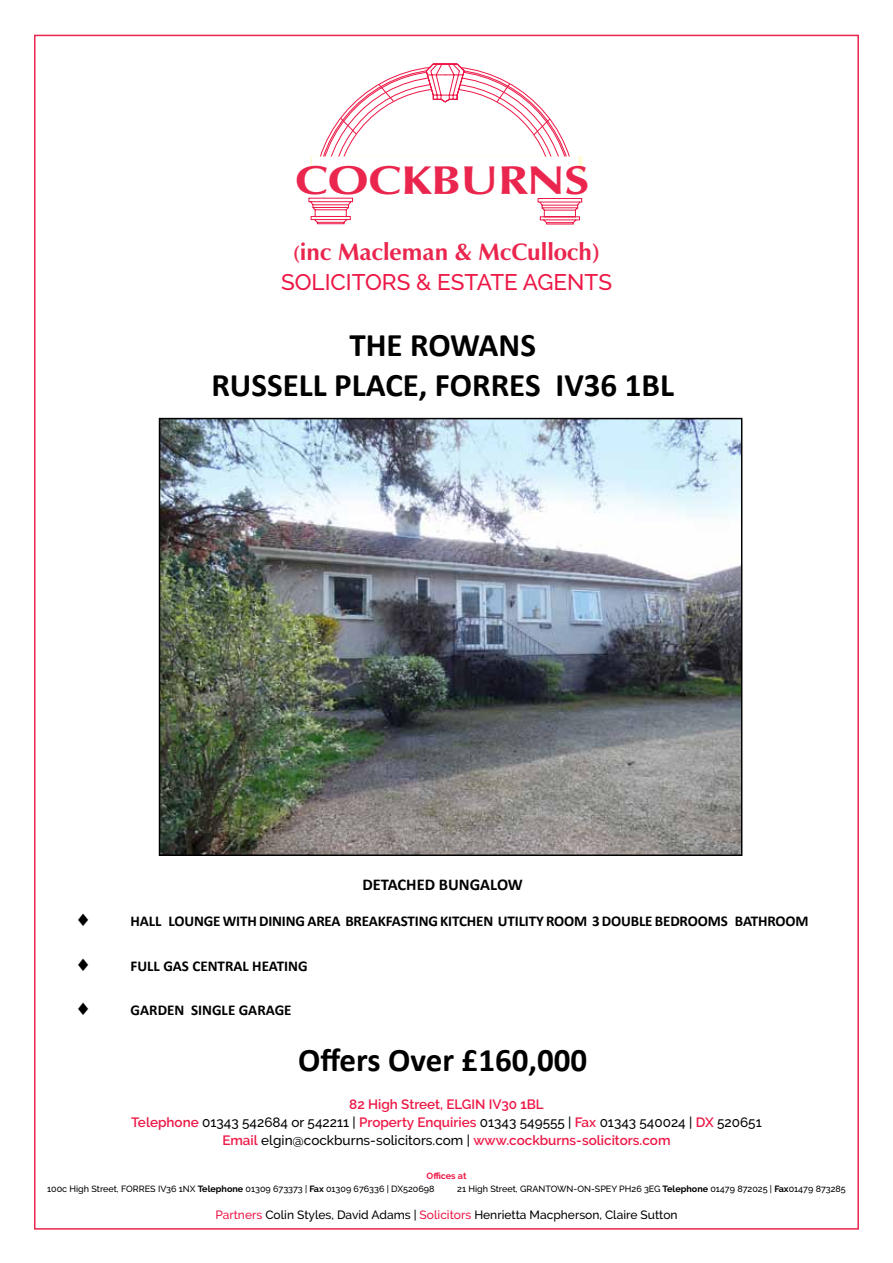
<style>
.page{position:relative;width:893px;height:1263px;background:#fff}
.page>*{position:absolute;margin:0;border:0;box-sizing:border-box;transform-origin:0 0}
.t1{font:700 40.5px "Zapf Humanist 601 BT";color:#ea264e;scale:1.22 1}
.t2{font:700 33px/39.6px "Calibri";color:#000;text-align:center}
.t3{font:700 24px "Zapf Humanist 601 BT";color:#ea264e}
.t4{font:500 22.5px "Raleway";color:#ed1846}
.t5{font:700 16.5px "Calibri";color:#000}
.t6{font:700 15px "Calibri";letter-spacing:-.01em;color:#000}
.t7{font:600 13.5px/18px "Raleway";color:#ed1846;text-align:center}
.t8{font:500 12px "Raleway";color:#000}
.t9{font:500 9px/13.5px "Raleway";color:#000}
.s1{font-size:21px}
.s2{font-weight:500;color:#000}
.s3{font-weight:700;color:#ed1846}
.s4{font-weight:700}
.s5{color:#ed1846}
</style>
<div class="page">
<div style="left:34px;top:35px;width:825px;height:1194px;background:#fff;border:2px solid #ea264e"></div>
<svg style="left:309px;top:64px;width:274px;height:161px"></svg>
<img style="left:162px;top:421px;width:577px;height:432px">
<div style="left:159px;top:418px;width:583px;height:438px;border:2px solid #000"></div>
<h1 class="t1" style="left:295px;top:155px;width:243px">COCKBURNS</h1>
<h3 class="t3" style="left:293px;top:237px;width:309px"><span class="s1">(</span>inc Macleman &amp; McCulloch)</h3>
<h3 class="t4" style="left:281px;top:269px;width:333px">SOLICITORS &amp; ESTATE AGENTS</h3>
<h2 class="t2" style="left:211px;top:325px;width:464px">THE ROWANS<br>RUSSELL PLACE, FORRES IV36 1BL</h2>
<p class="t5" style="left:362px;top:874px;width:162px">DETACHED BUNGALOW</p>
<p class="t6" style="left:131px;top:911px;width:680px">HALL LOUNGE WITH DINING AREA BREAKFASTING KITCHEN UTILITY ROOM 3 DOUBLE BEDROOMS BATHROOM</p>
<p class="t6" style="left:131px;top:956px;width:179px">FULL GAS CENTRAL HEATING</p>
<p class="t6" style="left:131px;top:1000px;width:162px">GARDEN SINGLE GARAGE</p>
<h2 class="t2" style="left:298px;top:1040px;width:291px">Offers Over £160,000</h2>
<p class="t7" style="left:131px;top:1095px;width:632px">82 High Street, ELGIN IV30 1BL<br>Telephone <span class="s2">01343 542684 or 542211 |</span> Property Enquiries <span class="s2">01343 549555 |</span> Fax <span class="s2">01343 540024 |</span> DX <span class="s2">520651<br></span>Email <span class="s2">elgin@cockburns-solicitors.com |</span> www.cockburns-solicitors.com</p>
<p class="t9" style="left:47px;top:1169px;width:421px;text-indent:379px"><span class="s3">Offices at<br></span>100c High Street, FORRES IV36 1NX <span class="s4">Telephone</span> 01309 673373 | <span class="s4">Fax</span> 01309 676336 | DX520698</p>
<p class="t9" style="left:457px;top:1182px;width:390px">21 High Street, GRANTOWN-ON-SPEY PH26 3EG <span class="s4">Telephone</span> 01479 872025 | <span class="s4">Fax</span>01479 873285</p>
<p class="t8" style="left:215px;top:1208px;width:464px"><span class="s5">Partners</span> Colin Styles, David Adams | <span class="s5">Solicitors</span> Henrietta Macpherson, Claire Sutton</p>
</div>
